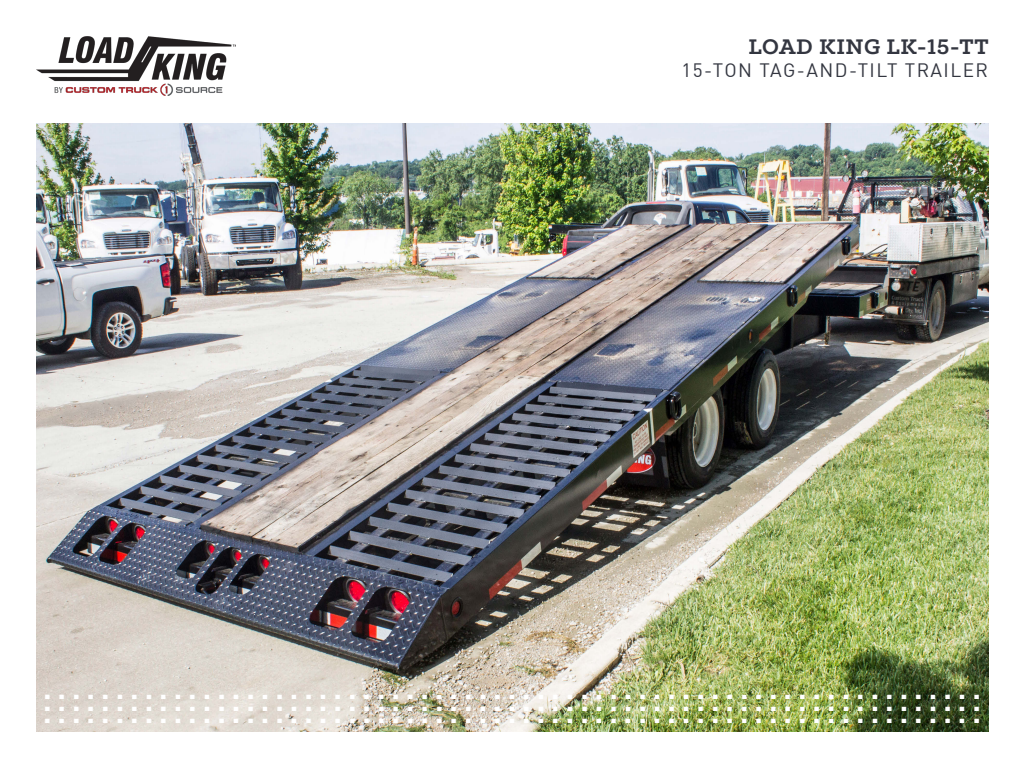
<style>
.page{position:relative;width:1024px;height:768px;background:#fff}
.page>*{position:absolute;margin:0;border:0;box-sizing:border-box;transform-origin:0 0}
.t1{font:700 30px "DIN Pro";color:#fff}
.t2{font:700 24px "Klinic Slab";letter-spacing:.025em;color:#333640}
.t3{font:19px "DIN Pro";letter-spacing:.075em;color:#333640}
</style>
<div class="page">
<img style="left:36px;top:124px;width:952px;height:608px">
<img style="left:37px;top:36px;width:198px;height:60px">
<p class="t2" style="left:748px;top:31px;width:242px">LOAD KING LK-15-TT</p>
<p class="t3" style="left:681px;top:55px;width:308px">15-TON TAG-AND-TILT TRAILER</p>
<p class="t1" style="left:43px;top:665px;width:939px">.................................................................</p>
<p class="t1" style="left:43px;top:677px;width:939px">.................................................................</p>
<p class="t1" style="left:43px;top:689px;width:939px">.................................................................</p>
</div>
